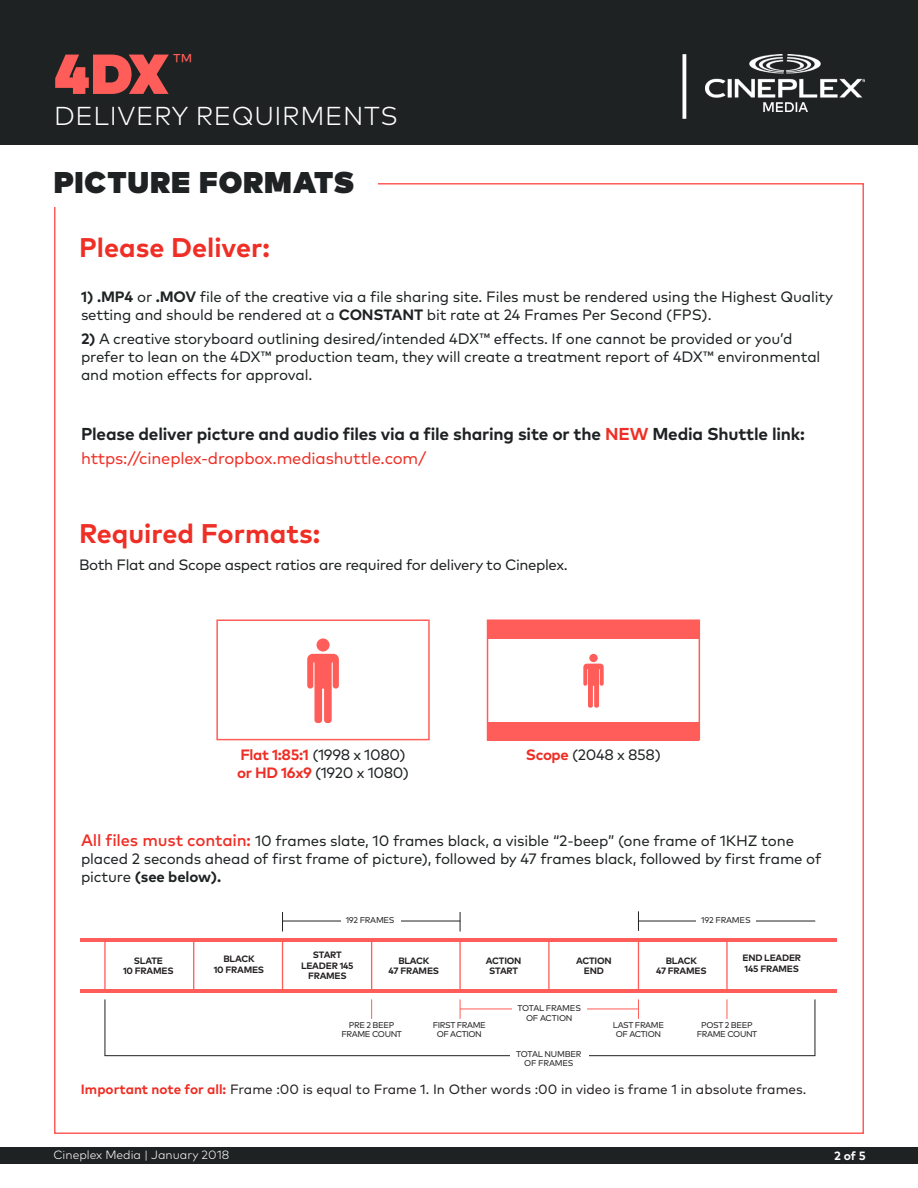
<style>
.page{position:relative;width:918px;height:1188px;background:#fff}
.page>*{position:absolute;margin:0;border:0;box-sizing:border-box;transform-origin:0 0}
.Main_Title{font:900 56.25px "Mark OT";color:#ff5d59}
.t1{font:900 30px "Mark OT";letter-spacing:.05em;color:#1e2223}
.t2{font:700 27px "Mark OT";color:#ef2e25}
.Subtitle{font:300 25.95px "Mark OT";letter-spacing:.025em;color:#fff}
.t3{font:700 17.25px "Mark OT";letter-spacing:-.01em;color:#1e2223}
.t4{font:16.5px "Mark OT";letter-spacing:-.01em;color:#ef2e25}
.PAGE_1_body{font:15px/18px "Mark OT";letter-spacing:-.01em;color:#1e2223}
.t5{font:13.5px "Mark OT";color:#231f20}
.t6{font:300 12px "Mark OT";color:#fff}
.t7{font:700 12px "Mark OT";color:#fff}
.t8{font:700 9.15px/10.5px "Mark OT";letter-spacing:-.025em;color:#231f20;text-align:center}
.t9{font:8.4px "Mark OT";letter-spacing:-.045em;color:#231f20}
.t10{font:8.4px/9.1px "Mark OT";letter-spacing:-.025em;color:#231f20;text-align:center}
.s1{font-weight:700}
.s2{color:#ef2e25}
.s3{font-weight:700;color:#ef2e25}
.s4{font-weight:500;font-size:16.5px;color:#ef2e25}
</style>
<div class="page">
<div style="left:0;top:1147px;width:918px;height:17px;background:#1e2223"></div>
<div style="left:0;top:0;width:918px;height:145px;background:#1e2223"></div>
<svg style="left:682px;top:54px;width:4px;height:65px"></svg>
<hr style="left:81px;top:990px;width:756px;height:3px;background:#ff5d59">
<hr style="left:81px;top:938px;width:756px;height:3px;background:#ff5d59">
<hr style="left:104px;top:940px;width:2px;height:51px;background:#ff5d59">
<hr style="left:105px;top:999px;width:1px;height:57px;background:#1e2223">
<hr style="left:815px;top:999px;width:1px;height:57px;background:#1e2223">
<svg style="left:371px;top:999px;width:1px;height:20px"></svg>
<svg style="left:460px;top:999px;width:1px;height:20px"></svg>
<svg style="left:460px;top:912px;width:1px;height:20px"></svg>
<svg style="left:282px;top:912px;width:1px;height:20px"></svg>
<svg style="left:638px;top:999px;width:1px;height:20px"></svg>
<svg style="left:638px;top:911px;width:1px;height:20px"></svg>
<svg style="left:727px;top:999px;width:1px;height:20px"></svg>
<hr style="left:193px;top:940px;width:1px;height:51px;background:#ff5d59">
<hr style="left:282px;top:940px;width:1px;height:51px;background:#ff5d59">
<hr style="left:371px;top:940px;width:1px;height:51px;background:#ff5d59">
<hr style="left:459px;top:940px;width:2px;height:51px;background:#ff5d59">
<hr style="left:548px;top:940px;width:2px;height:51px;background:#ff5d59">
<hr style="left:638px;top:940px;width:1px;height:51px;background:#ff5d59">
<hr style="left:726px;top:940px;width:2px;height:51px;background:#ff5d59">
<hr style="left:282px;top:921px;width:178px;height:1px;background:#1e2223">
<hr style="left:638px;top:921px;width:177px;height:1px;background:#1e2223">
<hr style="left:460px;top:1009px;width:178px;height:1px;background:#ff5d59">
<div style="left:342px;top:916px;width:59px;height:10px;background:#fff"></div>
<div style="left:697px;top:916px;width:59px;height:10px;background:#fff"></div>
<div style="left:512px;top:1004px;width:75px;height:10px;background:#fff"></div>
<hr style="left:105px;top:1055px;width:710px;height:1px;background:#1e2223">
<div style="left:510px;top:1046px;width:78px;height:22px;background:#fff"></div>
<div style="left:216px;top:620px;width:214px;height:120px;border:2px solid #ff5d59"></div>
<svg style="left:307px;top:654px;width:32px;height:69px"></svg>
<div style="left:317px;top:638px;width:13px;height:14px;background:#ff5d59;border-radius:50%"></div>
<div style="left:487px;top:620px;width:213px;height:120px;border:2px solid #ff5d59"></div>
<svg style="left:583px;top:664px;width:21px;height:44px"></svg>
<div style="left:589px;top:654px;width:9px;height:8px;background:#ff5d59;border-radius:50%"></div>
<div style="left:488px;top:620px;width:211px;height:19px;background:#ff5d59"></div>
<div style="left:488px;top:722px;width:211px;height:18px;background:#ff5d59"></div>
<img style="left:705px;top:54px;width:159px;height:57px">
<p class="Main_Title" style="left:54px;top:36px;width:140px">4DX<sup>™</sup></p>
<p class="Subtitle" style="left:54px;top:101px;width:345px">DELIVERY REQUIRMENTS</p>
<p class="t1" style="left:54px;top:162px;width:301px">PICTURE FORMATS</p>
<p class="t2" style="left:79px;top:230px;width:192px">Please Deliver:</p>
<p class="PAGE_1_body" style="left:81px;top:287px;width:754px"><span class="s1">1) .MP4</span> or <span class="s1">.MOV</span> file of the creative via a file sharing site. Files must be rendered using the Highest Quality setting and should be rendered at a <span class="s1">CONSTANT</span> bit rate at 24 Frames Per Second (FPS).</p>
<p class="PAGE_1_body" style="left:81px;top:329px;width:741px"><span class="s1">2)</span> A creative storyboard outlining desired/intended 4DX™ effects. If one cannot be provided or you’d prefer to lean on the 4DX™ production team, they will create a treatment report of 4DX™ environmental and motion effects for approval.</p>
<p class="t3" style="left:81px;top:422px;width:726px">Please deliver picture and audio files via a file sharing site or the <span class="s2">NEW</span> Media Shuttle link:</p>
<p class="t4" style="left:81px;top:448px;width:347px">https://cineplex-dropbox.mediashuttle.com/</p>
<p class="t2" style="left:79px;top:516px;width:243px">Required Formats:</p>
<p class="PAGE_1_body" style="left:79px;top:555px;width:490px">Both Flat and Scope aspect ratios are required for delivery to Cineplex.</p>
<p class="PAGE_1_body" style="left:237px;top:745px;width:174px"><span class="s3">Flat 1:85:1</span> (1998 x 1080) <span class="s3">or HD 16x9</span> (1920 x 1080)</p>
<p class="PAGE_1_body" style="left:526px;top:745px;width:136px"><span class="s3">Scope</span> (2048 x 858)</p>
<p class="PAGE_1_body" style="left:81px;top:831px;width:742px"><span class="s4">All files must contain:</span> 10 frames slate, 10 frames black, a visible “2-beep” (one frame of 1KHZ tone placed 2 seconds ahead of first frame of picture), followed by 47 frames black, followed by first frame of picture <span class="s1">(see below).</span></p>
<p class="t8" style="left:134px;top:955px;width:30px">SLATE</p>
<p class="t8" style="left:123px;top:966px;width:52px">10 FRAMES</p>
<p class="t8" style="left:223px;top:954px;width:33px">BLACK</p>
<p class="t8" style="left:214px;top:964px;width:52px">10 FRAMES</p>
<p class="t9" style="left:346px;top:915px;width:50px">192 FRAMES</p>
<p class="t10" style="left:701px;top:916px;width:51px">192 FRAMES</p>
<p class="t8" style="left:301px;top:949px;width:54px">START<br>LEADER 145<br>FRAMES</p>
<p class="t8" style="left:398px;top:955px;width:33px">BLACK</p>
<p class="t8" style="left:389px;top:966px;width:52px">47 FRAMES</p>
<p class="t8" style="left:486px;top:955px;width:37px">ACTION</p>
<p class="t8" style="left:489px;top:966px;width:30px">START</p>
<p class="t8" style="left:576px;top:955px;width:37px">ACTION<br>END</p>
<p class="t8" style="left:666px;top:955px;width:33px">BLACK</p>
<p class="t8" style="left:656px;top:966px;width:52px">47 FRAMES</p>
<p class="t8" style="left:742px;top:952px;width:60px">END LEADER</p>
<p class="t8" style="left:745px;top:963px;width:56px">145 FRAMES</p>
<p class="t9" style="left:349px;top:1020px;width:47px">PRE 2 BEEP</p>
<p class="t9" style="left:341px;top:1029px;width:62px">FRAME COUNT</p>
<p class="t9" style="left:433px;top:1020px;width:55px">FIRST FRAME</p>
<p class="t9" style="left:437px;top:1029px;width:47px">OF ACTION</p>
<p class="t10" style="left:517px;top:1004px;width:65px">TOTAL FRAMES<br>OF ACTION</p>
<p class="t10" style="left:516px;top:1049px;width:67px">TOTAL NUMBER<br>OF FRAMES</p>
<p class="t9" style="left:613px;top:1020px;width:53px">LAST FRAME</p>
<p class="t9" style="left:616px;top:1029px;width:47px">OF ACTION</p>
<p class="t9" style="left:701px;top:1020px;width:53px">POST 2 BEEP</p>
<p class="t9" style="left:697px;top:1029px;width:62px">FRAME COUNT</p>
<p class="t5" style="left:81px;top:1081px;width:727px"><span class="s3">Important note for all:</span> Frame :00 is equal to Frame 1. In Other words :00 in video is frame 1 in absolute frames.</p>
<p class="t6" style="left:53px;top:1148px;width:177px">Cineplex Media | January 2018</p>
<p class="t7" style="left:834px;top:1148px;width:33px">2 of 5</p>
</div>
